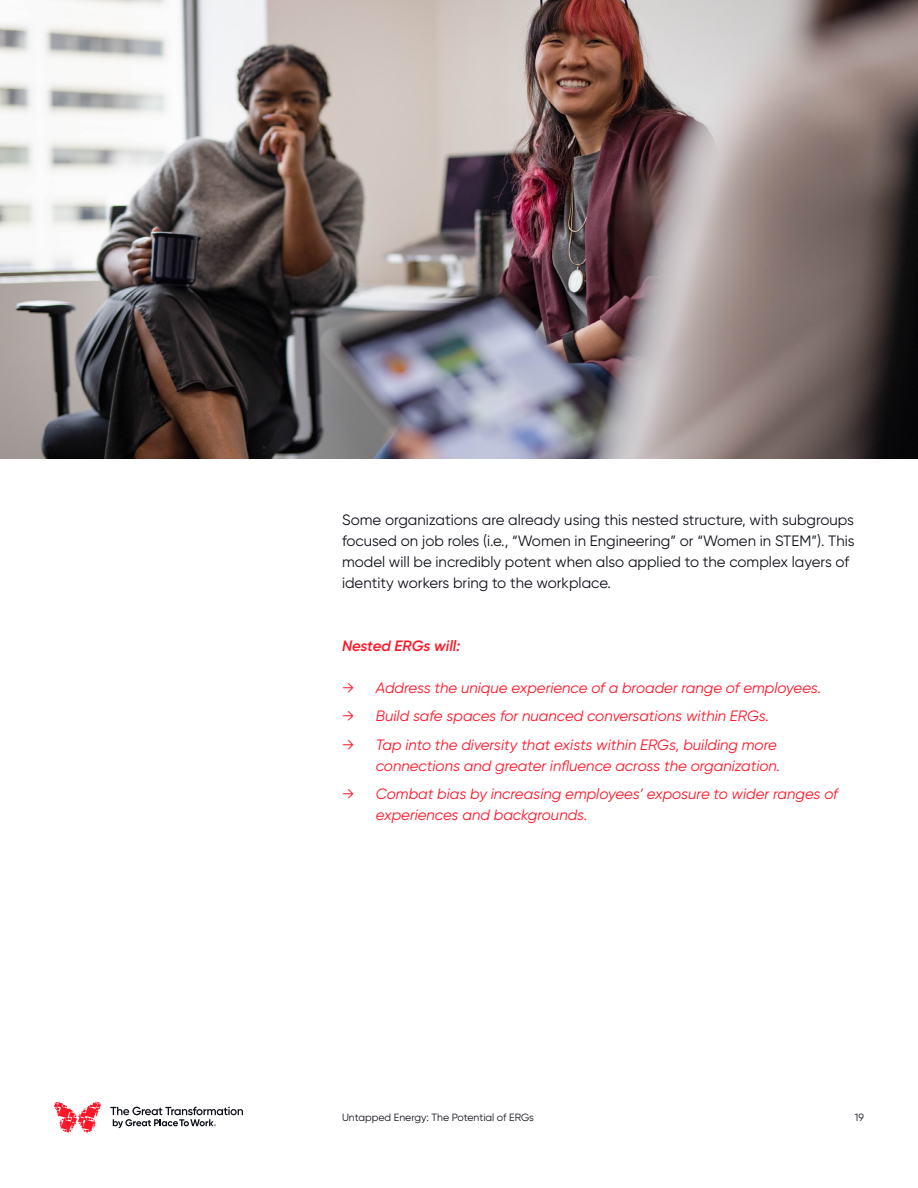
<style>
.page{position:relative;width:918px;height:1188px;background:#fff}
.page>*{position:absolute;margin:0;border:0;box-sizing:border-box;transform-origin:0 0}
.t1{font:italic 15px/21px "Gilroy";color:#ff1628;text-align:right}
.t2{font:15px/21px "Gilroy";color:#11131c}
.t3{font:italic 600 15px "Gilroy";letter-spacing:-.005em;color:#ff1628}
.t4{font:10.5px "Gilroy";color:#11131c}
.s1{font-style:normal}
</style>
<div class="page">
<svg style="left:54px;top:1102px;width:47px;height:31px"></svg>
<svg style="left:110px;top:1107px;width:133px;height:21px"></svg>
<img style="left:0;top:0;width:918px;height:459px">
<p class="t2" style="left:342px;top:509px;width:514px">Some organizations are already using this nested structure, with subgroups focused on job roles (i.e., “Women in Engineering” or “Women in STEM”). This model will be incredibly potent when also applied to the complex layers of identity workers bring to the workplace.</p>
<p class="t3" style="left:342px;top:636px;width:120px">Nested ERGs will:</p>
<p class="t1" style="left:342px;top:677px;width:481px"><span class="s1">→</span> Address the unique experience of a broader range of employees.</p>
<p class="t1" style="left:342px;top:706px;width:429px"><span class="s1">→</span> Build safe spaces for nuanced conversations within ERGs.</p>
<p class="t1" style="left:342px;top:734px;width:440px"><span class="s1">→</span> Tap into the diversity that exists within ERGs, building more connections and greater influence across the organization.</p>
<p class="t1" style="left:376px;top:784px;width:464px;text-align:left;text-indent:-34px"><span class="s1">→</span> Combat bias by increasing employees’ exposure to wider ranges of experiences and backgrounds.</p>
<p class="t4" style="left:342px;top:1111px;width:194px">Untapped Energy: The Potential of ERGs</p>
<p class="t4" style="left:855px;top:1111px;width:11px">19</p>
</div>
